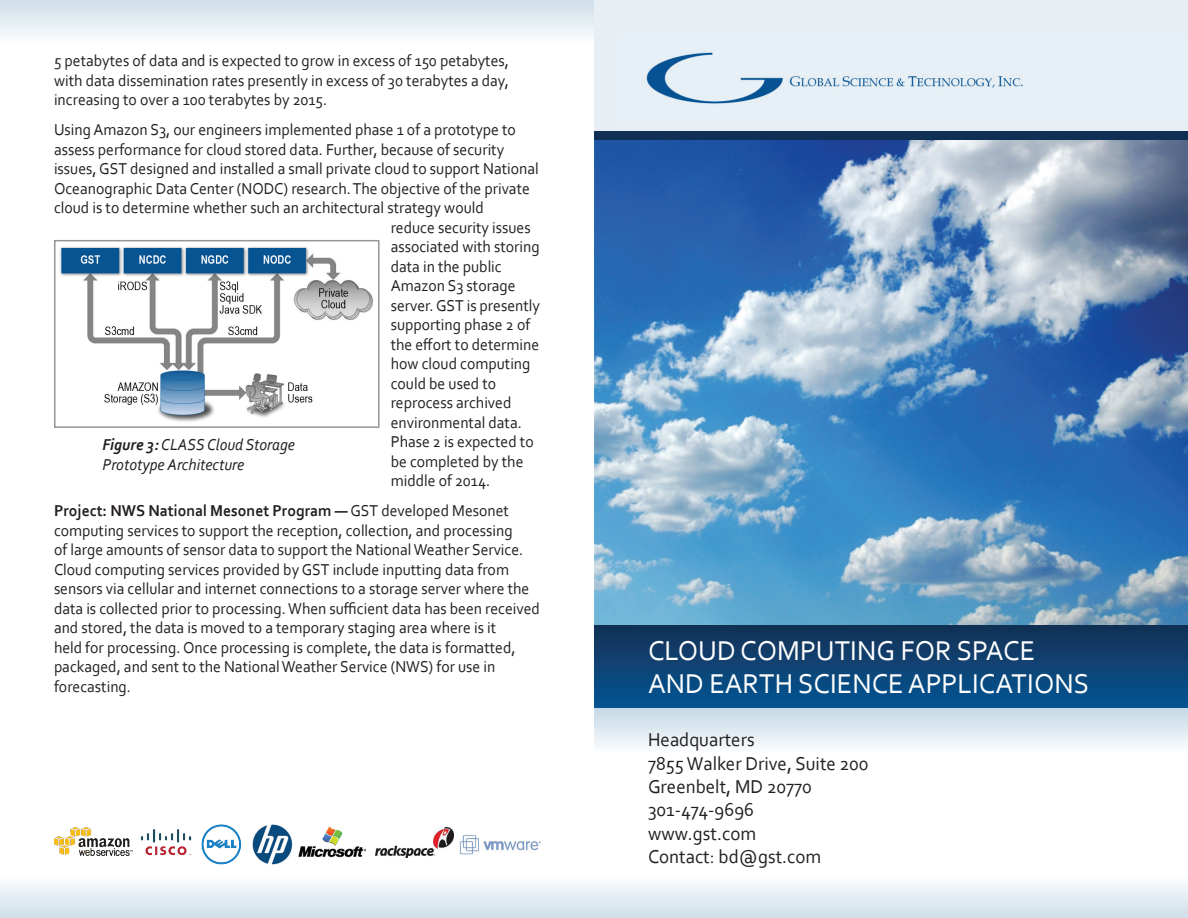
<style>
.page{position:relative;width:1188px;height:918px;background:#fff}
.page>*{position:absolute;margin:0;border:0;box-sizing:border-box;transform-origin:0 0}
.t1{font:28.5px/33px "Corbel";color:#fff}
.t2{font:19.5px/23.4px "Corbel";color:#231f20}
.t3{font:16.5px/19.5px "Corbel";color:#231f20;text-align:justify;scale:.95 1}
.t4{font:italic 16.5px/19.5px "Corbel";color:#231f20;scale:.95 1}
.s1{font-weight:700}
</style>
<div class="page">
<img style="left:594px;top:132px;width:594px;height:493px">
<div style="left:0;top:830px;width:1188px;height:88px;background:linear-gradient(to bottom,#fff,#dce7ef)"></div>
<div style="left:594px;top:708px;width:594px;height:61px;background:linear-gradient(to bottom,#c9dae6,#fff)"></div>
<div style="left:0;top:0;width:594px;height:88px;background:linear-gradient(to bottom,#dae6ee,#fff)"></div>
<div style="left:594px;top:0;width:594px;height:132px;background:#e7eff4"></div>
<img style="left:646px;top:52px;width:377px;height:52px">
<div style="left:595px;top:132px;width:593px;height:8px;background:#0f3054"></div>
<div style="left:594px;top:625px;width:594px;height:83px;background:linear-gradient(to bottom,#153155,#045594)"></div>
<img style="left:54px;top:827px;width:78px;height:29px">
<img style="left:200px;top:824px;width:41px;height:40px">
<img style="left:253px;top:824px;width:40px;height:41px">
<img style="left:452px;top:830px;width:95px;height:33px">
<img style="left:299px;top:826px;width:66px;height:36px">
<img style="left:60px;top:246px;width:313px;height:176px">
<div style="left:54px;top:240px;width:326px;height:188px;border:2px solid #939598"></div>
<img style="left:140px;top:829px;width:53px;height:28px">
<img style="left:376px;top:827px;width:77px;height:30px">
<p class="t3" style="left:54px;top:51px;width:481px">5 petabytes of data and is expected to grow in excess of 150 petabytes, with data dissemination rates presently in excess of 30 terabytes a day, increasing to over a 100 terabytes by 2015.</p>
<p class="t3" style="left:54px;top:120px;width:488px">Using Amazon S3, our engineers implemented phase 1 of a prototype to</p>
<p class="t3" style="left:54px;top:139px;width:475px">assess performance for cloud stored data. Further, because of security</p>
<p class="t3" style="left:54px;top:159px;width:512px">issues, GST designed and installed a small private cloud to support National</p>
<p class="t3" style="left:54px;top:178px;width:502px">Oceanographic Data Center (NODC) research. The objective of the private</p>
<p class="t3" style="left:54px;top:198px;width:454px">cloud is to determine whether such an architectural strategy would</p>
<p class="t3" style="left:391px;top:217px;width:149px">reduce security issues</p>
<p class="t3" style="left:391px;top:237px;width:158px">associated with storing</p>
<p class="t3" style="left:391px;top:256px;width:118px">data in the public</p>
<p class="t3" style="left:391px;top:276px;width:133px">Amazon S3 storage</p>
<p class="t3" style="left:391px;top:295px;width:159px">server. GST is presently</p>
<p class="t3" style="left:391px;top:315px;width:148px">supporting phase 2 of</p>
<p class="t3" style="left:391px;top:334px;width:158px">the effort to determine</p>
<p class="t3" style="left:391px;top:354px;width:149px">how cloud computing</p>
<p class="t3" style="left:391px;top:373px;width:112px">could be used to</p>
<p class="t3" style="left:391px;top:393px;width:129px">reprocess archived</p>
<p class="t3" style="left:391px;top:412px;width:139px">environmental data.</p>
<p class="t3" style="left:391px;top:432px;width:152px">Phase 2 is expected to</p>
<p class="t3" style="left:391px;top:451px;width:141px">be completed by the</p>
<p class="t3" style="left:391px;top:471px;width:106px">middle of 2014.</p>
<p class="t3" style="left:54px;top:501px;width:513px;text-align:left"><span class="s1">Project: NWS National Mesonet Program —</span> GST developed Mesonet computing services to support the reception, collection, and processing<br>of large amounts of sensor data to support the National Weather Service.<br>Cloud computing services provided by GST include inputting data from sensors via cellular and internet connections to a storage server where the data is collected prior to processing. When sufficient data has been received and stored, the data is moved to a temporary staging area where is it<br>held for processing. Once processing is complete, the data is formatted, packaged, and sent to the National Weather Service (NWS) for use in forecasting.</p>
<p class="t4" style="left:102px;top:435px;width:204px"><span class="s1">Figure 3:</span> CLASS Cloud Storage<br>Prototype Architecture</p>
<h1 class="t1" style="left:648px;top:633px;width:443px">CLOUD COMPUTING FOR SPACE<br>AND EARTH SCIENCE APPLICATIONS</h1>
<p class="t2" style="left:648px;top:728px;width:222px">Headquarters<br>7855 Walker Drive, Suite 200<br>Greenbelt, MD 20770<br>301-474-9696<br>www.gst.com<br>Contact: bd@gst.com</p>
</div>
